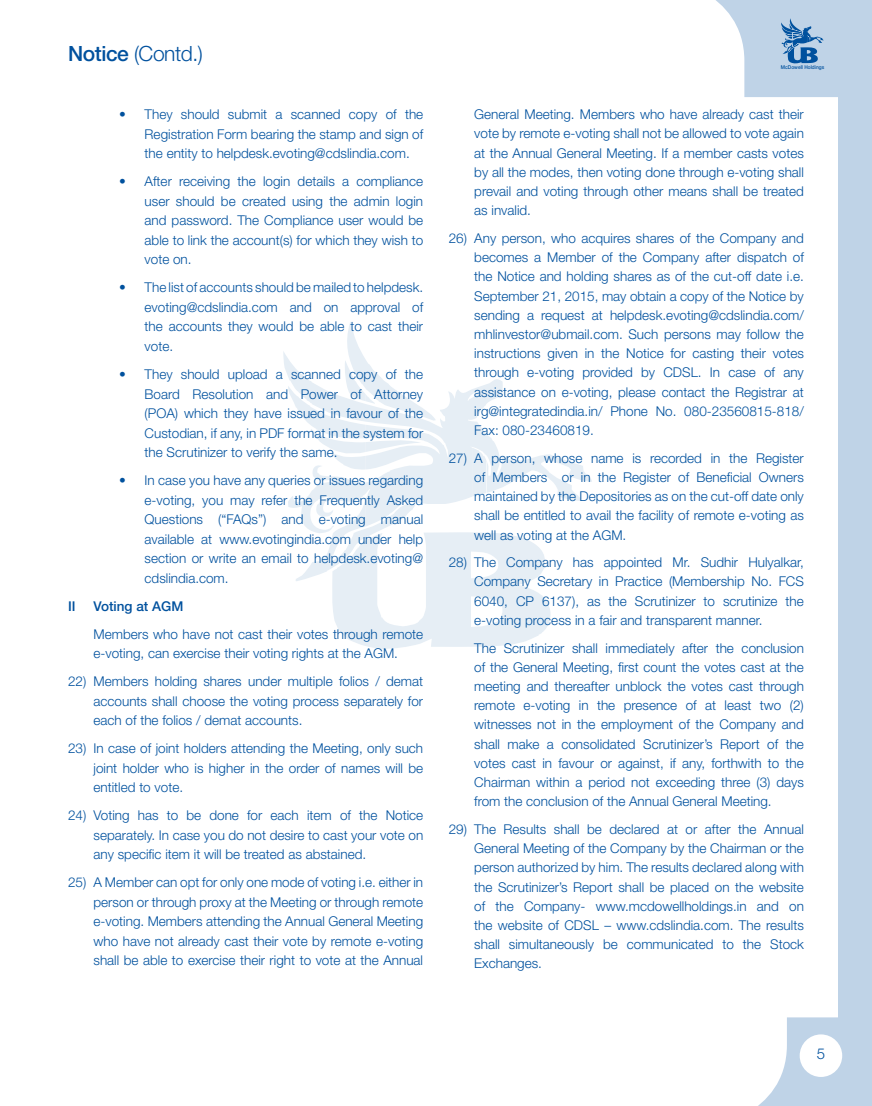
<style>
.page{position:relative;width:872px;height:1106px;background:#fff}
.page>*{position:absolute;margin:0;border:0;box-sizing:border-box;transform-origin:0 0}
.t1{font:300 21px "Helvetica Neue";letter-spacing:-.02em;color:#00519e}
.t2{font:300 15px "Helvetica Neue";color:#00519e}
.t3{font:300 13.5px/19.2px "Helvetica Neue";color:#00519e;text-align:justify}
.t4{font:500 13.5px "Helvetica Neue";color:#00519e}
.t5{font:500 5.25px "Helvetica Neue";color:#00519e;scale:.92 1}
.s1{font-weight:500}
</style>
<div class="page">
<div style="left:838px;top:0;width:34px;height:1106px;background:#bfd3e7"></div>
<svg style="left:758px;top:1017px;width:85px;height:89px"></svg>
<div style="left:799px;top:1034px;width:43px;height:42px;background:#fff;border-radius:50%"></div>
<svg style="left:283px;top:322px;width:309px;height:327px"></svg>
<svg style="left:716px;top:0;width:122px;height:97px"></svg>
<h1 class="t1" style="left:68px;top:40px;width:136px"><span class="s1">Notice</span> (Contd.)</h1>
<p class="t3" style="left:145px;top:105px;width:280px;text-indent:-26px">• They should submit a scanned copy of the Registration Form bearing the stamp and sign of the entity to helpdesk.evoting@cdslindia.com.</p>
<p class="t3" style="left:145px;top:172px;width:280px;text-indent:-25px">• After receiving the login details a compliance user should be created using the admin login and password. The Compliance user would be able to link the account(s) for which they wish to vote on.</p>
<p class="t3" style="left:145px;top:278px;width:280px;text-indent:-26px">• The list of accounts should be mailed to helpdesk. evoting@cdslindia.com and on approval of the accounts they would be able to cast their vote.</p>
<p class="t3" style="left:145px;top:364px;width:280px;text-indent:-26px">• They should upload a scanned copy of the Board Resolution and Power of Attorney (POA) which they have issued in favour of the Custodian, if any, in PDF format in the system for the Scrutinizer to verify the same.</p>
<p class="t3" style="left:145px;top:470px;width:280px;text-indent:-25px">• In case you have any queries or issues regarding e-voting, you may refer the Frequently Asked Questions (“FAQs”) and e-voting manual available at www.evotingindia.com under help section or write an email to helpdesk.evoting@ cdslindia.com.</p>
<p class="t4" style="left:68px;top:597px;width:9px">II</p>
<p class="t4" style="left:94px;top:597px;width:91px">Voting at AGM</p>
<p class="t3" style="left:94px;top:623px;width:331px">Members who have not cast their votes through remote e-voting, can exercise their voting rights at the AGM.</p>
<p class="t3" style="left:94px;top:671px;width:331px;text-indent:-26px">22) Members holding shares under multiple folios / demat accounts shall choose the voting process separately for each of the folios / demat accounts.</p>
<p class="t3" style="left:94px;top:738px;width:331px;text-indent:-26px">23) In case of joint holders attending the Meeting, only such joint holder who is higher in the order of names will be entitled to vote.</p>
<p class="t3" style="left:94px;top:805px;width:331px;text-indent:-26px">24) Voting has to be done for each item of the Notice separately. In case you do not desire to cast your vote on any specific item it will be treated as abstained.</p>
<p class="t3" style="left:94px;top:872px;width:331px;text-indent:-26px">25) A Member can opt for only one mode of voting i.e. either in person or through proxy at the Meeting or through remote e-voting. Members attending the Annual General Meeting who have not already cast their vote by remote e-voting shall be able to exercise their right to vote at the Annual</p>
<p class="t5" style="left:781px;top:64px;width:48px">McDowell Holdings</p>
<p class="t3" style="left:474px;top:104px;width:331px">General Meeting. Members who have already cast their vote by remote e-voting shall not be allowed to vote again at the Annual General Meeting. If a member casts votes by all the modes, then voting done through e-voting shall prevail and voting through other means shall be treated as invalid.</p>
<p class="t3" style="left:474px;top:228px;width:331px;text-indent:-26px">26) Any person, who acquires shares of the Company and becomes a Member of the Company after dispatch of the Notice and holding shares as of the cut-off date i.e.<br>September 21, 2015, may obtain a copy of the Notice by sending a request at helpdesk.evoting@cdslindia.com/ mhlinvestor@ubmail.com. Such persons may follow the instructions given in the Notice for casting their votes through e-voting provided by CDSL. In case of any assistance on e-voting, please contact the Registrar at irg@integratedindia.in/ Phone No. 080-23560815-818/ Fax: 080-23460819.</p>
<p class="t3" style="left:474px;top:448px;width:331px;text-indent:-26px">27) A person, whose name is recorded in the Register of Members or in the Register of Beneficial Owners maintained by the Depositories as on the cut-off date only shall be entitled to avail the facility of remote e-voting as well as voting at the AGM.</p>
<p class="t3" style="left:474px;top:552px;width:331px;text-indent:-26px">28) The Company has appointed Mr. Sudhir Hulyalkar, Company Secretary in Practice (Membership No. FCS 6040, CP 6137), as the Scrutinizer to scrutinize the e-voting process in a fair and transparent manner.</p>
<p class="t3" style="left:474px;top:638px;width:331px">The Scrutinizer shall immediately after the conclusion of the General Meeting, first count the votes cast at the meeting and thereafter unblock the votes cast through remote e-voting in the presence of at least two (2) witnesses not in the employment of the Company and shall make a consolidated Scrutinizer’s Report of the votes cast in favour or against, if any, forthwith to the Chairman within a period not exceeding three (3) days from the conclusion of the Annual General Meeting.</p>
<p class="t3" style="left:474px;top:819px;width:331px;text-indent:-26px">29) The Results shall be declared at or after the Annual General Meeting of the Company by the Chairman or the person authorized by him. The results declared along with the Scrutinizer’s Report shall be placed on the website of the Company- www.mcdowellholdings.in and on the website of CDSL – www.cdslindia.com. The results shall simultaneously be communicated to the Stock Exchanges.</p>
<p class="t2" style="left:816px;top:1044px;width:10px">5</p>
</div>
